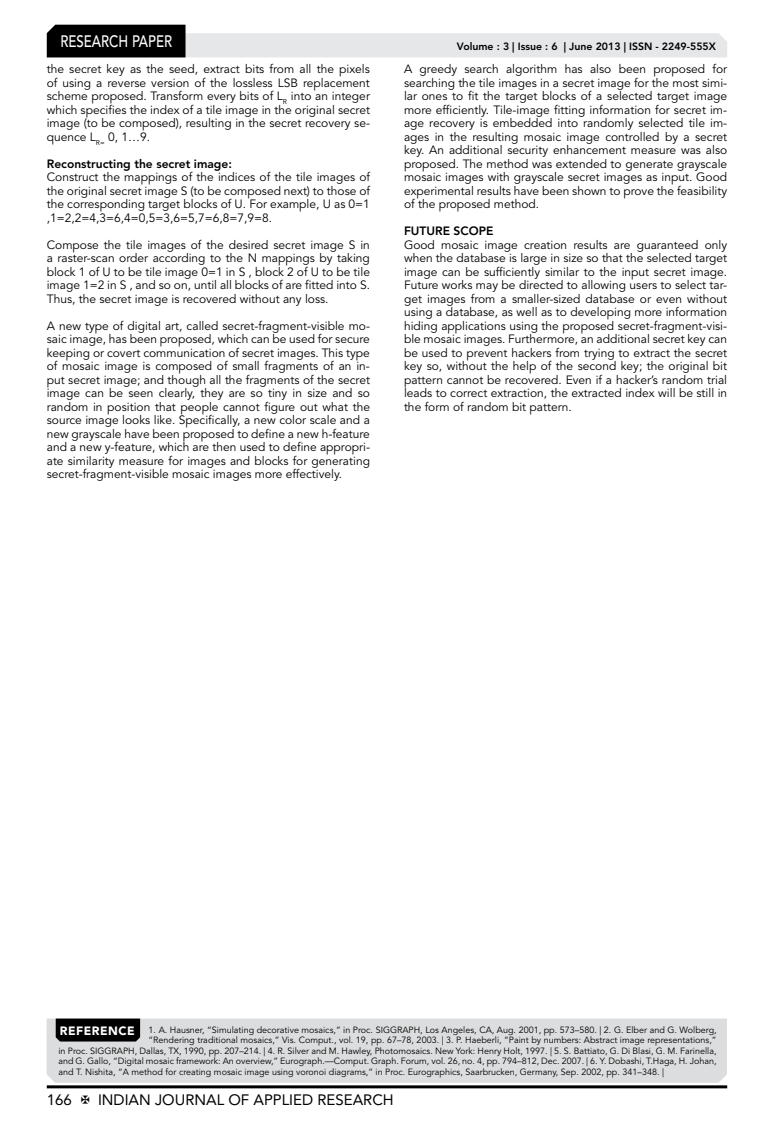
<style>
.page{position:relative;width:774px;height:1136px;background:#fff}
.page>*{position:absolute;margin:0;border:0;box-sizing:border-box;transform-origin:0 0}
.t1{font:500 16.5px "Avenir LT Std";color:#fff;scale:.8 1}
.t2{font:15px "Avenir LT Std";color:#000}
.t3{font:12px/13.5px "Avenir LT Std";color:#000;text-align:justify}
.t4{font:800 12px "Avenir LT Std";color:#000}
.t5{font:800 10.5px "Avenir LT Std";color:#000}
.t6{font:9px "Avenir LT Std";color:#000}
.s1{font-weight:900;font-size:12px;color:#fff}
</style>
<div class="page">
<hr style="left:47px;top:1085px;width:680px;height:3px;background:#000">
<svg style="left:47px;top:25px;width:680px;height:32px"></svg>
<div style="left:47px;top:1018px;width:680px;height:64px;background:#dcddde"></div>
<div style="left:56px;top:1018px;width:84px;height:23px;background:#000"></div>
<h1 class="t1" style="left:60px;top:32px;width:139px">RESEARCH PAPER</h1>
<p class="t3" style="left:47px;top:62px;width:325px">the secret key as the seed, extract bits from all the pixels of using a reverse version of the lossless LSB replacement scheme proposed. Transform every bits of L<sub>R</sub> into an integer which specifies the index of a tile image in the original secret image (to be composed), resulting in the secret recovery se&shy;quence L<sub>R=</sub> 0, 1…9.</p>
<p class="t4" style="left:47px;top:156px;width:187px">Reconstructing the secret image:</p>
<p class="t3" style="left:47px;top:170px;width:325px">Construct the mappings of the indices of the tile images of the original secret image S (to be composed next) to those of the corresponding target blocks of U. For example, U as 0=1 ,1=2,2=4,3=6,4=0,5=3,6=5,7=6,8=7,9=8.</p>
<p class="t3" style="left:47px;top:238px;width:325px">Compose the tile images of the desired secret image S in a raster-scan order according to the N mappings by taking block 1 of U to be tile image 0=1 in S , block 2 of U to be tile image 1=2 in S , and so on, until all blocks of are fitted into S.<br>Thus, the secret image is recovered without any loss.</p>
<p class="t3" style="left:47px;top:319px;width:325px">A new type of digital art, called secret-fragment-visible mo&shy;saic image, has been proposed, which can be used for secure keeping or covert communication of secret images. This type of mosaic image is composed of small fragments of an in&shy;put secret image; and though all the fragments of the secret image can be seen clearly, they are so tiny in size and so random in position that people cannot figure out what the source image looks like. Specifically, a new color scale and a new grayscale have been proposed to define a new h-feature and a new y-feature, which are then used to define appropri&shy;ate similarity measure for images and blocks for generating secret-fragment-visible mosaic images more effectively.</p>
<p class="t5" style="left:457px;top:41px;width:261px">Volume : 3 | Issue : 6 | June 2013 | ISSN - 2249-555X</p>
<p class="t3" style="left:404px;top:62px;width:325px">A greedy search algorithm has also been proposed for searching the tile images in a secret image for the most simi&shy;lar ones to fit the target blocks of a selected target image more efficiently. Tile-image fitting information for secret im&shy;age recovery is embedded into randomly selected tile im&shy;ages in the resulting mosaic image controlled by a secret key. An additional security enhancement measure was also proposed. The method was extended to generate grayscale mosaic images with grayscale secret images as input. Good experimental results have been shown to prove the feasibility of the proposed method.</p>
<p class="t4" style="left:404px;top:224px;width:91px">FUTURE SCOPE</p>
<p class="t3" style="left:404px;top:238px;width:325px">Good mosaic image creation results are guaranteed only when the database is large in size so that the selected target image can be sufficiently similar to the input secret image.<br>Future works may be directed to allowing users to select tar&shy;get images from a smaller-sized database or even without using a database, as well as to developing more information hiding applications using the proposed secret-fragment-visi&shy;ble mosaic images. Furthermore, an additional secret key can be used to prevent hackers from trying to extract the secret key so, without the help of the second key; the original bit pattern cannot be recovered. Even if a hacker’s random trial leads to correct extraction, the extracted index will be still in the form of random bit pattern.</p>
<p class="t6" style="left:60px;top:1024px;width:658px"><span class="s1">REFERENCE</span> 1. A. Hausner, “Simulating decorative mosaics,” in Proc. SIGGRAPH, Los Angeles, CA, Aug. 2001, pp. 573–580. | 2. G. Elber and G. Wolberg,</p>
<p class="t6" style="left:149px;top:1034px;width:569px">“Rendering traditional mosaics,” Vis. Comput., vol. 19, pp. 67–78, 2003. | 3. P. Haeberli, “Paint by numbers: Abstract image representations,”</p>
<p class="t6" style="left:58px;top:1045px;width:660px">in Proc. SIGGRAPH, Dallas, TX, 1990, pp. 207–214. | 4. R. Silver and M. Hawley, Photomosaics. New York: Henry Holt, 1997. | 5. S. Battiato, G. Di Blasi, G. M. Farinella,</p>
<p class="t6" style="left:58px;top:1055px;width:660px">and G. Gallo, “Digital mosaic framework: An overview,” Eurograph.—Comput. Graph. Forum, vol. 26, no. 4, pp. 794–812, Dec. 2007. | 6. Y. Dobashi, T.Haga, H. Johan,</p>
<p class="t6" style="left:58px;top:1066px;width:607px">and T. Nishita, “A method for creating mosaic image using voronoi diagrams,” in Proc. Eurographics, Saarbrucken, Germany, Sep. 2002, pp. 341–348. |</p>
<p class="t2" style="left:47px;top:1090px;width:27px">166</p>
<p class="t2" style="left:98px;top:1090px;width:297px">INDIAN JOURNAL OF APPLIED RESEARCH</p>
</div>
